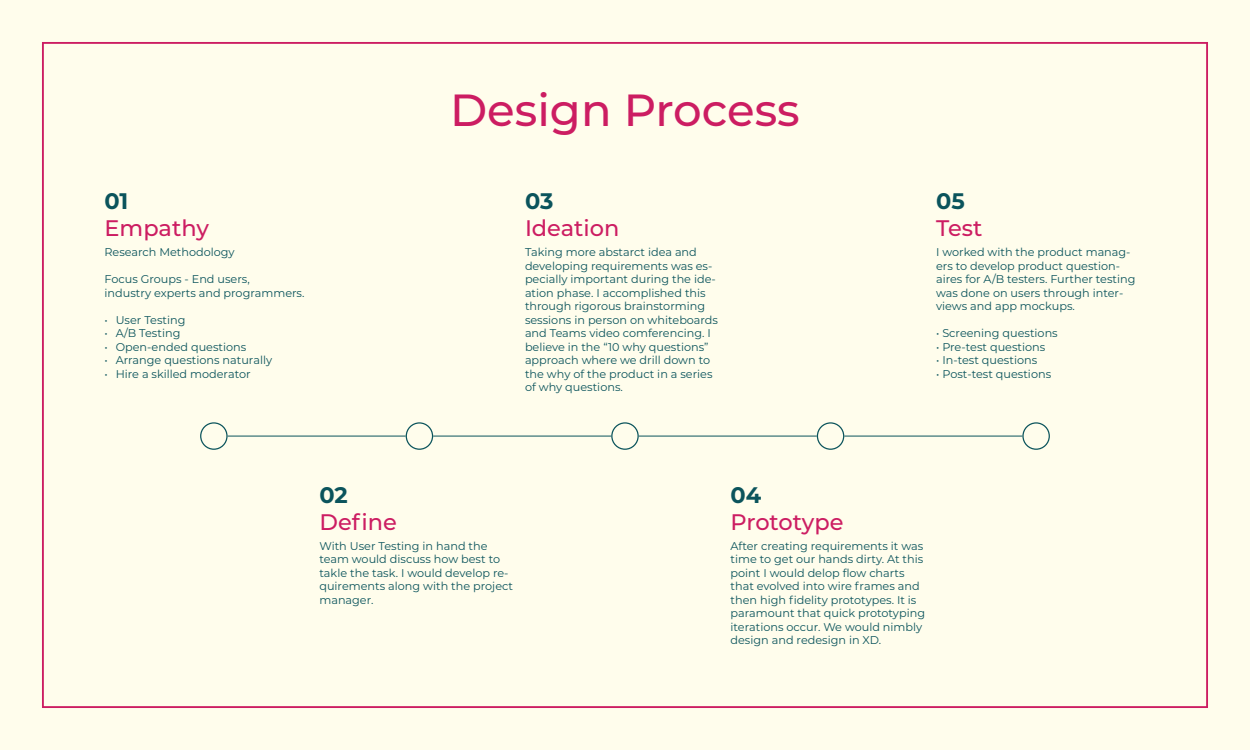
<style>
.page{position:relative;width:1250px;height:750px;background:#fffdec}
.page>*{position:absolute;margin:0;border:0;box-sizing:border-box;transform-origin:0 0}
.t1{font:500 45px "Montserrat";color:#cc1d62}
.t2{font:500 22.5px "Montserrat";color:#cc1d62}
.t3{font:700 22.5px "Montserrat";letter-spacing:-.005em;color:#0b545c}
.t4{font:11.25px/13.5px "Montserrat";color:#0b545c}
</style>
<div class="page">
<div style="left:200px;top:422px;width:28px;height:28px;border:1px solid #0b545c;border-radius:50%"></div>
<div style="left:406px;top:422px;width:27px;height:28px;border:1px solid #0b545c;border-radius:50%"></div>
<div style="left:817px;top:422px;width:27px;height:28px;border:1px solid #0b545c;border-radius:50%"></div>
<div style="left:1022px;top:422px;width:28px;height:28px;border:1px solid #0b545c;border-radius:50%"></div>
<hr style="left:228px;top:436px;width:178px;height:1px;background:#0b545c">
<hr style="left:433px;top:436px;width:178px;height:1px;background:#0b545c">
<hr style="left:639px;top:436px;width:178px;height:1px;background:#0b545c">
<hr style="left:844px;top:436px;width:178px;height:1px;background:#0b545c">
<div style="left:611px;top:422px;width:28px;height:28px;border:1px solid #0b545c;border-radius:50%"></div>
<h2 class="t3" style="left:104px;top:185px;width:25px">01</h2>
<h2 class="t2" style="left:104px;top:213px;width:106px">Empathy</h2>
<p class="t4" style="left:104px;top:245px;width:132px">Research Methodology</p>
<p class="t4" style="left:104px;top:272px;width:202px">Focus Groups - End users,<br>industry experts and programmers.</p>
<p class="t4" style="left:104px;top:312px;width:82px">• User Testing</p>
<p class="t4" style="left:104px;top:326px;width:77px">• A/B Testing</p>
<p class="t4" style="left:104px;top:339px;width:143px">• Open-ended questions</p>
<p class="t4" style="left:104px;top:353px;width:169px">• Arrange questions naturally</p>
<p class="t4" style="left:104px;top:366px;width:148px">• Hire a skilled moderator</p>
<h1 class="t1" style="left:450px;top:79px;width:351px">Design Process</h1>
<h2 class="t3" style="left:525px;top:185px;width:30px">03</h2>
<h2 class="t2" style="left:525px;top:213px;width:96px">Ideation</h2>
<p class="t4" style="left:525px;top:245px;width:195px">Taking more abstarct idea and developing requirements was es&shy;pecially important during the ide&shy;ation phase. I accomplished this through rigorous brainstorming sessions in person on whiteboards and Teams video comferencing. I believe in the “10 why questions” approach where we drill down to the why of the product in a series of why questions.</p>
<h2 class="t3" style="left:936px;top:185px;width:30px">05</h2>
<h2 class="t2" style="left:936px;top:213px;width:48px">Test</h2>
<p class="t4" style="left:936px;top:245px;width:201px">I worked with the product manag&shy;ers to develop product question&shy;aires for A/B testers. Further testing was done on users through inter&shy;views and app mockups.</p>
<p class="t4" style="left:936px;top:326px;width:123px">• Screening questions</p>
<p class="t4" style="left:936px;top:339px;width:111px">• Pre-test questions</p>
<p class="t4" style="left:936px;top:353px;width:103px">• In-test questions</p>
<p class="t4" style="left:936px;top:366px;width:117px">• Post-test questions</p>
<h2 class="t3" style="left:319px;top:479px;width:30px">02</h2>
<h2 class="t2" style="left:319px;top:506px;width:79px">Define</h2>
<p class="t4" style="left:319px;top:539px;width:195px">With User Testing in hand the team would discuss how best to takle the task. I would develop re&shy;quirements along with the project manager.</p>
<h2 class="t3" style="left:731px;top:479px;width:32px">04</h2>
<h2 class="t2" style="left:731px;top:506px;width:115px">Prototype</h2>
<p class="t4" style="left:731px;top:539px;width:196px">After creating requirements it was time to get our hands dirty. At this point I would delop flow charts that evolved into wire frames and then high fidelity prototypes. It is paramount that quick prototyping iterations occur. We would nimbly design and redesign in XD.</p>
</div>
